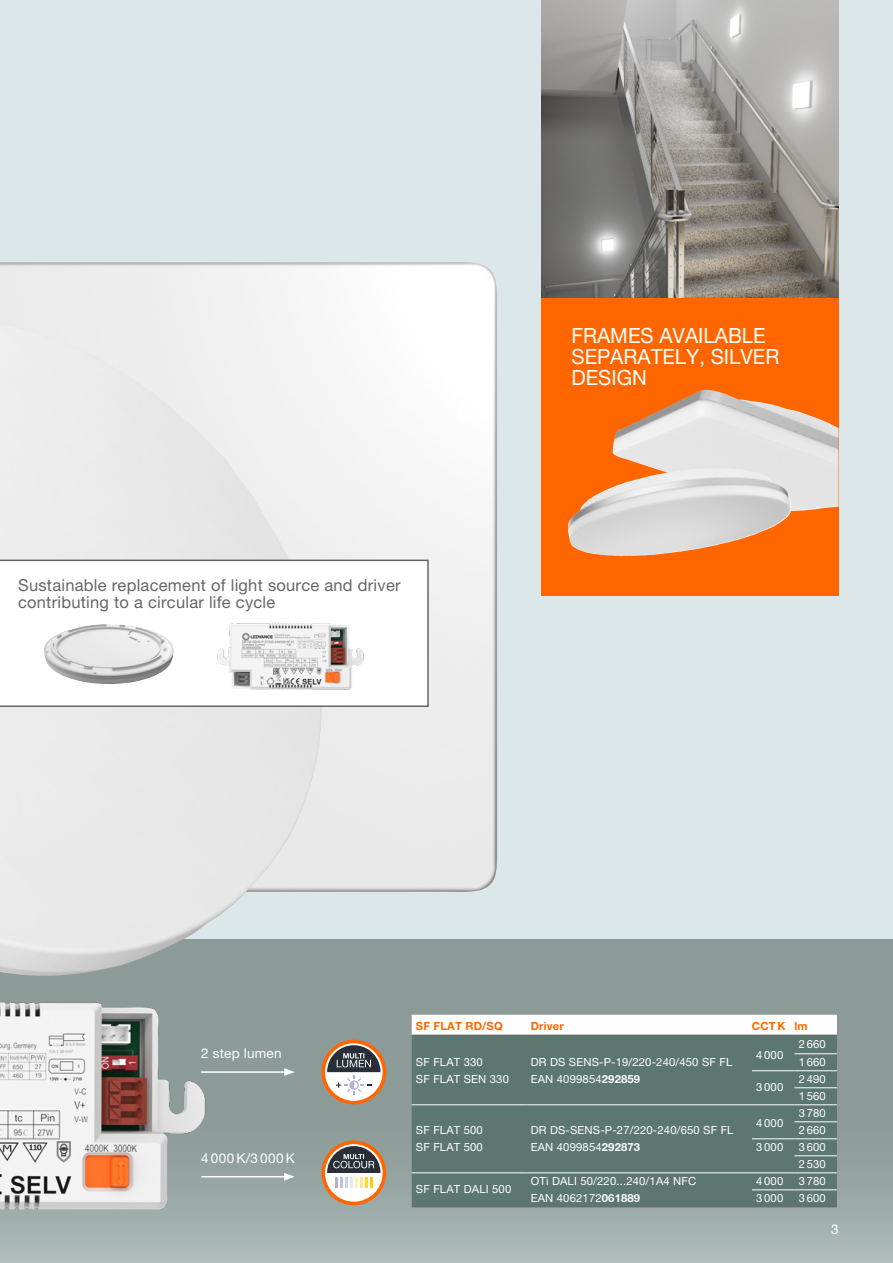
<style>
.page{position:relative;width:893px;height:1263px;background:#dce7e9}
.page>*{position:absolute;margin:0;border:0;box-sizing:border-box;transform-origin:0 0}
.LDV_A4_Copy_9pt__4mm__210415{font:21px/21px "Helvetica Neue LT Pro";color:#fff}
.LDV_A4_Copy_9pt__4mm__210415-2{font:16.5px/17px "Helvetica Neue LT Pro";letter-spacing:.015em;color:#666}
.LDV_A4_Copy_9pt__4mm__210415-3{font:13.5px "Helvetica Neue LT Pro";letter-spacing:.015em;color:#fff}
.LDV_A4_Copy_9pt__4mm__210415-4{font:13.5px "Helvetica Neue LT Pro";letter-spacing:.04em;color:#fff}
.LDV_A4_Table_Corp_Copy_7_5pt_190612{font:11.25px "Helvetica Neue LT Pro";letter-spacing:.015em;color:#fff}
.LDV_A4_Table_Corp_Copy_Bold_7_5pt_190612{font:700 11.25px "Helvetica Neue LT Pro";letter-spacing:.015em;color:#f60}
.s1{font-weight:700}
</style>
<div class="page">
<svg style="left:0;top:939px;width:893px;height:324px;background:#96a4a2"></svg>
<img style="left:0;top:262px;width:497px;height:630px">
<img style="left:0;top:318px;width:332px;height:672px">
<div style="left:541px;top:298px;width:298px;height:297px;background:#f60"></div>
<img style="left:541px;top:0;width:298px;height:298px">
<img style="left:612px;top:390px;width:226px;height:121px">
<img style="left:568px;top:468px;width:223px;height:88px">
<img style="left:0;top:982px;width:223px;height:250px">
<hr style="left:201px;top:1071px;width:85px;height:2px;background:#fff">
<svg style="left:284px;top:1068px;width:11px;height:8px"></svg>
<hr style="left:201px;top:1176px;width:85px;height:1px;background:#fff">
<svg style="left:284px;top:1173px;width:11px;height:7px"></svg>
<svg style="left:321px;top:1039px;width:65px;height:65px;background:#b09c8e"></svg>
<svg style="left:321px;top:1140px;width:65px;height:65px;background:#b49e8b"></svg>
<div style="left:412px;top:1015px;width:425px;height:20px;background:#fff"></div>
<div style="left:412px;top:1036px;width:425px;height:170px;background:#5c7672"></div>
<hr style="left:412px;top:1035px;width:114px;height:1px;background:#666">
<hr style="left:526px;top:1035px;width:226px;height:1px;background:#666">
<hr style="left:752px;top:1035px;width:42px;height:1px;background:#666">
<hr style="left:794px;top:1035px;width:43px;height:1px;background:#666">
<hr style="left:412px;top:1206px;width:114px;height:1px;background:#666">
<hr style="left:526px;top:1206px;width:226px;height:1px;background:#666">
<hr style="left:752px;top:1206px;width:42px;height:1px;background:#666">
<hr style="left:794px;top:1206px;width:43px;height:1px;background:#666">
<hr style="left:412px;top:1104px;width:114px;height:1px;background:#fff">
<hr style="left:526px;top:1104px;width:226px;height:1px;background:#fff">
<hr style="left:752px;top:1104px;width:42px;height:1px;background:#fff">
<hr style="left:794px;top:1104px;width:43px;height:1px;background:#fff">
<hr style="left:752px;top:1070px;width:42px;height:1px;background:#fff">
<hr style="left:794px;top:1070px;width:43px;height:1px;background:#fff">
<hr style="left:794px;top:1053px;width:43px;height:1px;background:#fff">
<hr style="left:794px;top:1087px;width:43px;height:1px;background:#fff">
<hr style="left:412px;top:1172px;width:114px;height:1px;background:#fff">
<hr style="left:526px;top:1172px;width:226px;height:1px;background:#fff">
<hr style="left:752px;top:1172px;width:42px;height:1px;background:#fff">
<hr style="left:794px;top:1172px;width:43px;height:1px;background:#fff">
<hr style="left:752px;top:1189px;width:42px;height:1px;background:#fff">
<hr style="left:794px;top:1189px;width:43px;height:1px;background:#fff">
<hr style="left:794px;top:1121px;width:43px;height:1px;background:#fff">
<hr style="left:752px;top:1138px;width:42px;height:1px;background:#fff">
<hr style="left:794px;top:1138px;width:43px;height:1px;background:#fff">
<hr style="left:794px;top:1155px;width:43px;height:1px;background:#fff">
<div style="left:0;top:560px;width:429px;height:147px;background:#fff"></div>
<img style="left:200px;top:612px;width:176px;height:84px">
<img style="left:44px;top:624px;width:131px;height:60px">
<p class="LDV_A4_Copy_9pt__4mm__210415-2" style="left:18px;top:576px;width:384px">Sustainable replacement of light source and driver contributing to a circular life cycle</p>
<p class="LDV_A4_Copy_9pt__4mm__210415" style="left:571px;top:325px;width:209px">FRAMES AVAILABLE<br>SEPARATELY, SILVER<br>DESIGN</p>
<p class="LDV_A4_Copy_9pt__4mm__210415-3" style="left:201px;top:1045px;width:82px">2 step lumen</p>
<p class="LDV_A4_Copy_9pt__4mm__210415-4" style="left:201px;top:1150px;width:95px">4 000K/3 000K</p>
<p class="LDV_A4_Table_Corp_Copy_Bold_7_5pt_190612" style="left:416px;top:1019px;width:88px">SF FLAT RD/SQ</p>
<p class="LDV_A4_Table_Corp_Copy_Bold_7_5pt_190612" style="left:531px;top:1019px;width:35px">Driver</p>
<p class="LDV_A4_Table_Corp_Copy_Bold_7_5pt_190612" style="left:752px;top:1019px;width:35px">CCT K</p>
<p class="LDV_A4_Table_Corp_Copy_Bold_7_5pt_190612" style="left:794px;top:1019px;width:15px">lm</p>
<p class="LDV_A4_Table_Corp_Copy_7_5pt_190612" style="left:799px;top:1037px;width:29px">2 660</p>
<p class="LDV_A4_Table_Corp_Copy_7_5pt_190612" style="left:416px;top:1055px;width:68px">SF FLAT 330</p>
<p class="LDV_A4_Table_Corp_Copy_7_5pt_190612" style="left:531px;top:1055px;width:203px">DR DS SENS-P-19/220-240/450 SF FL</p>
<p class="LDV_A4_Table_Corp_Copy_7_5pt_190612" style="left:756px;top:1048px;width:29px">4 000</p>
<p class="LDV_A4_Table_Corp_Copy_7_5pt_190612" style="left:799px;top:1055px;width:29px">1 660</p>
<p class="LDV_A4_Table_Corp_Copy_7_5pt_190612" style="left:416px;top:1072px;width:95px">SF FLAT SEN 330</p>
<p class="LDV_A4_Table_Corp_Copy_7_5pt_190612" style="left:531px;top:1072px;width:111px">EAN 4099854<span class="s1">292859</span></p>
<p class="LDV_A4_Table_Corp_Copy_7_5pt_190612" style="left:416px;top:1123px;width:68px">SF FLAT 500</p>
<p class="LDV_A4_Table_Corp_Copy_7_5pt_190612" style="left:531px;top:1123px;width:204px">DR DS-SENS-P-27/220-240/650 SF FL</p>
<p class="LDV_A4_Table_Corp_Copy_7_5pt_190612" style="left:756px;top:1080px;width:29px">3 000</p>
<p class="LDV_A4_Table_Corp_Copy_7_5pt_190612" style="left:756px;top:1116px;width:29px">4 000</p>
<p class="LDV_A4_Table_Corp_Copy_7_5pt_190612" style="left:799px;top:1072px;width:29px">2 490</p>
<p class="LDV_A4_Table_Corp_Copy_7_5pt_190612" style="left:799px;top:1089px;width:29px">1 560</p>
<p class="LDV_A4_Table_Corp_Copy_7_5pt_190612" style="left:799px;top:1106px;width:29px">3 780</p>
<p class="LDV_A4_Table_Corp_Copy_7_5pt_190612" style="left:799px;top:1123px;width:29px">2 660</p>
<p class="LDV_A4_Table_Corp_Copy_7_5pt_190612" style="left:416px;top:1140px;width:68px">SF FLAT 500</p>
<p class="LDV_A4_Table_Corp_Copy_7_5pt_190612" style="left:531px;top:1140px;width:111px">EAN 4099854<span class="s1">292873</span></p>
<p class="LDV_A4_Table_Corp_Copy_7_5pt_190612" style="left:756px;top:1140px;width:29px">3 000</p>
<p class="LDV_A4_Table_Corp_Copy_7_5pt_190612" style="left:799px;top:1140px;width:29px">3 600</p>
<p class="LDV_A4_Table_Corp_Copy_7_5pt_190612" style="left:799px;top:1157px;width:29px">2 530</p>
<p class="LDV_A4_Table_Corp_Copy_7_5pt_190612" style="left:416px;top:1182px;width:97px">SF FLAT DALI 500</p>
<p class="LDV_A4_Table_Corp_Copy_7_5pt_190612" style="left:531px;top:1174px;width:167px">OTi DALI 50/220...240/1A4 NFC</p>
<p class="LDV_A4_Table_Corp_Copy_7_5pt_190612" style="left:756px;top:1174px;width:29px">4 000</p>
<p class="LDV_A4_Table_Corp_Copy_7_5pt_190612" style="left:799px;top:1174px;width:29px">3 780</p>
<p class="LDV_A4_Table_Corp_Copy_7_5pt_190612" style="left:531px;top:1191px;width:111px">EAN 4062172<span class="s1">061889</span></p>
<p class="LDV_A4_Table_Corp_Copy_7_5pt_190612" style="left:756px;top:1191px;width:29px">3 000</p>
<p class="LDV_A4_Table_Corp_Copy_7_5pt_190612" style="left:799px;top:1191px;width:29px">3 600</p>
<p class="LDV_A4_Copy_9pt__4mm__210415-3" style="left:831px;top:1221px;width:9px">3</p>
</div>
